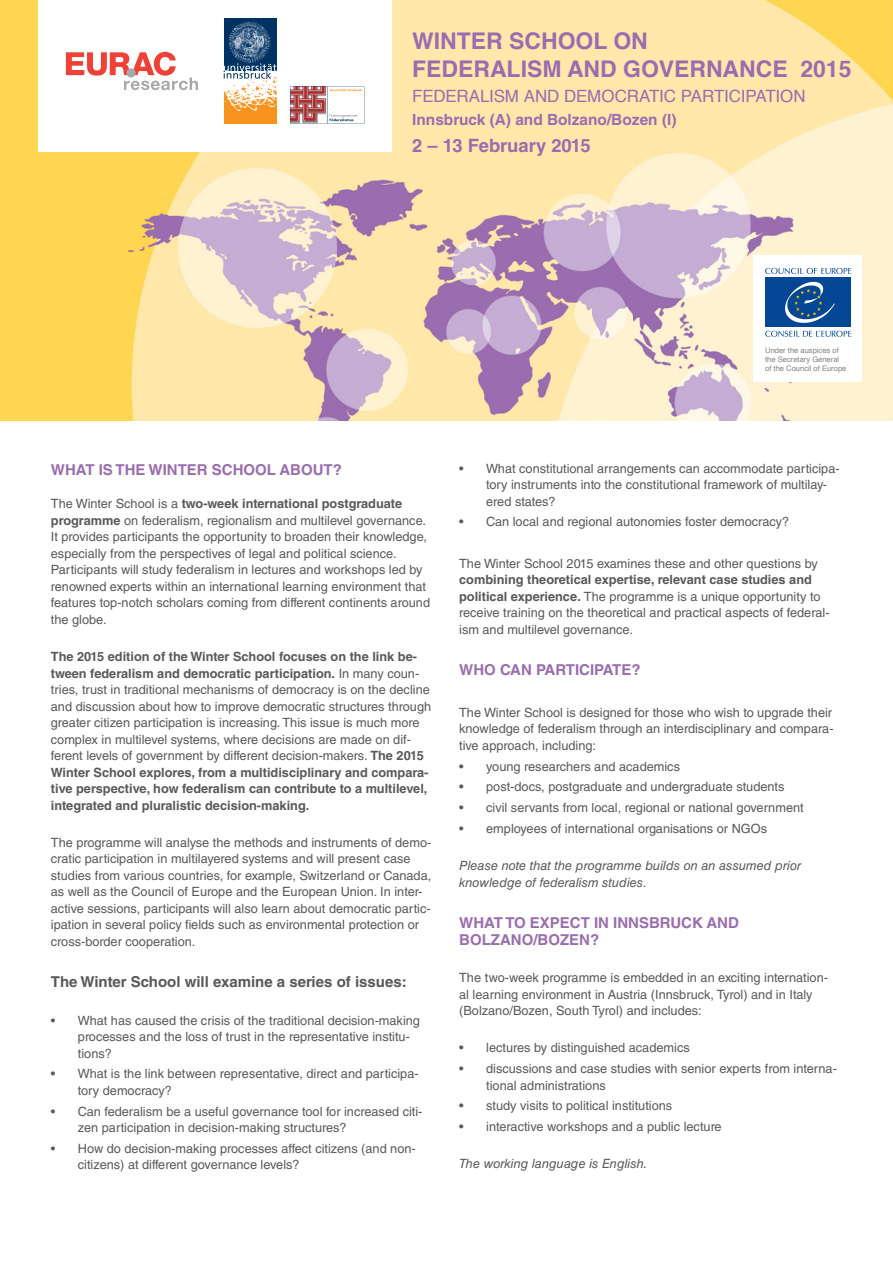
<style>
.page{position:relative;width:893px;height:1263px;background:#fff}
.page>*{position:absolute;margin:0;border:0;box-sizing:border-box;transform-origin:0 0}
.t1{font:700 22.95px/27.6px "Helvetica";color:#996daf}
.t2{font:700 18.45px "Helvetica LT Std";color:#996daf}
.t3{font:16.95px "Helvetica";letter-spacing:-.01em;color:#996daf}
.t4{font:700 15.45px "Helvetica LT Std";color:#996daf}
.t5{font:700 15px/16.5px "Helvetica LT Std";color:#996daf}
.t6{font:700 15px "Helvetica LT Std";color:#58595b}
.t7{font:12.75px/16.5px "Helvetica LT Std";color:#58595b}
.t8{font:italic 12.75px/16.5px "Helvetica LT Std";color:#58595b}
.t9{font:7.5px/9.1px "Helvetica";color:#808285}
.s1{font-weight:700}
</style>
<div class="page">
<img style="left:0;top:0;width:893px;height:421px">
<div style="left:38px;top:0;width:354px;height:152px;background:#fff"></div>
<div style="left:753px;top:255px;width:108px;height:127px;background:#fff"></div>
<svg style="left:66px;top:52px;width:132px;height:38px"></svg>
<div style="left:127px;top:68px;width:9px;height:9px;background:#a7a9ac;border-radius:50%"></div>
<div style="left:224px;top:71px;width:52px;height:53px;background:#f7941e"></div>
<img style="left:224px;top:79px;width:52px;height:32px">
<div style="left:224px;top:18px;width:52px;height:53px;background:#003263"></div>
<svg style="left:224px;top:64px;width:53px;height:15px"></svg>
<img style="left:229px;top:22px;width:42px;height:42px">
<svg style="left:290px;top:86px;width:74px;height:38px"></svg>
<svg style="left:765px;top:268px;width:86px;height:6px"></svg>
<svg style="left:765px;top:331px;width:86px;height:6px"></svg>
<div style="left:766px;top:277px;width:85px;height:50px;background:#034694"></div>
<svg style="left:785px;top:281px;width:50px;height:42px"></svg>
<h1 class="t1" style="left:412px;top:28px;width:441px">WINTER SCHOOL on<br>FEDERALISM AND GOVERNANCE 2015</h1>
<h3 class="t3" style="left:412px;top:83px;width:395px">FEDERALISM AND DEMOCRATIC PARTICIPATION</h3>
<p class="t4" style="left:412px;top:110px;width:266px">Innsbruck (A) and Bolzano/Bozen (I)</p>
<h2 class="t2" style="left:412px;top:134px;width:180px">2 – 13 February 2015</h2>
<p class="t9" style="left:765px;top:346px;width:83px">Under the auspices of the Secretary General of the Council of Europe</p>
<p class="t5" style="left:51px;top:462px;width:293px">WHAT IS THE WINTER SCHOOL ABOUT?</p>
<p class="t7" style="left:51px;top:496px;width:381px">The Winter School is a <span class="s1">two-week international postgraduate programme</span> on federalism, regionalism and multilevel governance.<br>It provides participants the opportunity to broaden their knowledge, especially from the perspectives of legal and political science.<br>Participants will study federalism in lectures and workshops led by renowned experts within an international learning environment that features top-notch scholars coming from different continents around the globe.</p>
<p class="t7" style="left:51px;top:648px;width:382px"><span class="s1">The 2015 edition of the Winter School focuses on the link be&shy;tween federalism and democratic participation.</span> In many coun&shy;tries, trust in traditional mechanisms of democracy is on the decline and discussion about how to improve democratic structures through greater citizen participation is increasing. This issue is much more complex in multilevel systems, where decisions are made on dif&shy;ferent levels of government by different decision-makers. <span class="s1">The 2015<br>Winter School explores, from a multidisciplinary and compara&shy;tive perspective, how federalism can contribute to a multilevel, integrated and pluralistic decision-making.</span></p>
<p class="t7" style="left:51px;top:834px;width:382px">The programme will analyse the methods and instruments of demo&shy;cratic participation in multilayered systems and will present case studies from various countries, for example, Switzerland or Canada, as well as the Council of Europe and the European Union. In inter&shy;active sessions, participants will also learn about democratic partic&shy;ipation in several policy fields such as environmental protection or cross-border cooperation.</p>
<p class="t6" style="left:51px;top:973px;width:357px">The Winter School will examine a series of issues:</p>
<p class="t7" style="left:78px;top:1012px;width:344px;text-indent:-27px">• What has caused the crisis of the traditional decision-making processes and the loss of trust in the representative institu&shy;tions?</p>
<p class="t7" style="left:78px;top:1066px;width:342px;text-indent:-27px">• What is the link between representative, direct and participa&shy;tory democracy?</p>
<p class="t7" style="left:78px;top:1103px;width:346px;text-indent:-27px">• Can federalism be a useful governance tool for increased citi&shy;zen participation in decision-making structures?</p>
<p class="t7" style="left:78px;top:1140px;width:339px;text-indent:-27px">• How do decision-making processes affect citizens (and non&shy;citizens) at different governance levels?</p>
<p class="t7" style="left:486px;top:460px;width:355px;text-indent:-27px">• What constitutional arrangements can accommodate participa&shy;tory instruments into the constitutional framework of multilay&shy;ered states?</p>
<p class="t7" style="left:459px;top:514px;width:331px">• Can local and regional autonomies foster democracy?</p>
<p class="t7" style="left:459px;top:555px;width:360px">The Winter School 2015 examines these and other questions by</p>
<p class="t7" style="left:459px;top:572px;width:372px"><span class="s1">combining theoretical expertise, relevant case studies and political experience.</span> The programme is a unique opportunity to receive training on the theoretical and practical aspects of federal&shy;ism and multilevel governance.</p>
<p class="t5" style="left:459px;top:662px;width:183px">WHO CAN PARTICIPATE?</p>
<p class="t7" style="left:459px;top:704px;width:376px;text-align:justify">The Winter School is designed for those who wish to upgrade their knowledge of federalism through an interdisciplinary and compara&shy;tive approach, including:</p>
<p class="t7" style="left:459px;top:758px;width:222px">• young researchers and academics</p>
<p class="t7" style="left:459px;top:779px;width:327px">• post-docs, postgraduate and undergraduate students</p>
<p class="t7" style="left:459px;top:799px;width:346px">• civil servants from local, regional or national government</p>
<p class="t7" style="left:459px;top:820px;width:309px">• employees of international organisations or NGOs</p>
<p class="t8" style="left:459px;top:857px;width:344px">Please note that the programme builds on an assumed prior knowledge of federalism studies.</p>
<p class="t5" style="left:459px;top:914px;width:281px">WHAT TO EXPECT IN INNSBRUCK AND<br>BOLZANO/BOZEN?</p>
<p class="t7" style="left:459px;top:969px;width:370px">The two-week programme is embedded in an exciting internation&shy;al learning environment in Austria (Innsbruck, Tyrol) and in Italy (Bolzano/Bozen, South Tyrol) and includes:</p>
<p class="t7" style="left:459px;top:1039px;width:232px">• lectures by distinguished academics</p>
<p class="t7" style="left:486px;top:1060px;width:352px;text-indent:-27px">• discussions and case studies with senior experts from interna&shy;tional administrations</p>
<p class="t7" style="left:459px;top:1097px;width:215px">• study visits to political institutions</p>
<p class="t7" style="left:459px;top:1118px;width:264px">• interactive workshops and a public lecture</p>
<p class="t8" style="left:459px;top:1155px;width:190px">The working language is English.</p>
</div>
